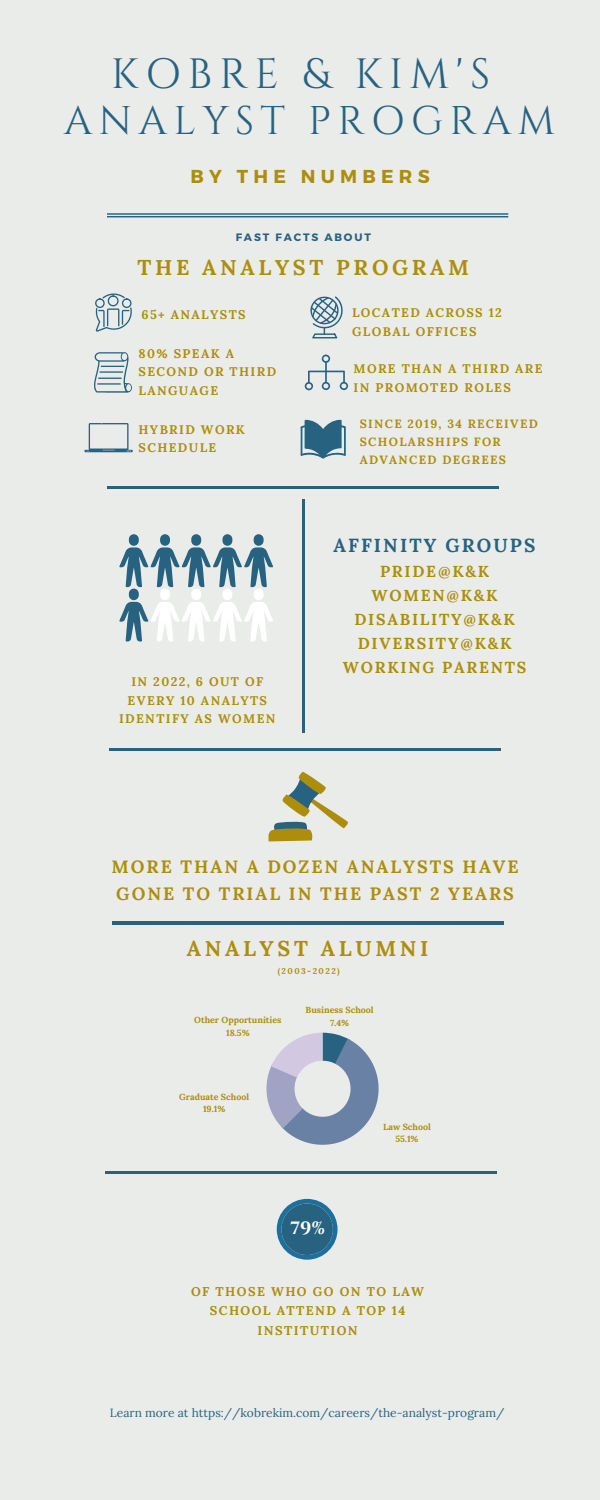
<style>
.page{position:relative;width:600px;height:1500px;background:#eaecea}
.page>*{position:absolute;margin:0;border:0;box-sizing:border-box;transform-origin:0 0}
.t1{font:42.3px "Cinzel";letter-spacing:.16em;color:#276280}
.t2{font:40px "Cinzel";letter-spacing:.16em;color:#276280}
.t3{font:700 21.4px "Lora";letter-spacing:.17em;color:#ad8e0c}
.t4{font:700 18.9px "Lora";letter-spacing:.11em;color:#276280}
.t5{font:700 18.7px "Montserrat";letter-spacing:.28em;color:#ad8e0c}
.t6{font:700 17.9px/27px "Lora";letter-spacing:.11em;color:#ad8e0c}
.t7{font:700 17.9px "Cinzel";color:#fff}
.t8{font:700 15.9px/24px "Lora";letter-spacing:.11em;color:#ad8e0c;text-align:center}
.t9{font:700 12.7px/19.2px "Lora";letter-spacing:.11em;color:#ad8e0c;text-align:center}
.t10{font:700 12.5px/18.8px "Lora";letter-spacing:.11em;color:#ad8e0c}
.t11{font:12px "Lora";color:#276280}
.t12{font:700 12px/17.9px "Lora";letter-spacing:.11em;color:#ad8e0c}
.t13{font:700 10.7px "Montserrat";letter-spacing:.17em;color:#276280}
.t14{font:700 8.9px/12.4px "Lora";color:#ad8e0c;text-align:center}
.t15{font:700 8.4px "Lora";letter-spacing:.17em;color:#ad8e0c}
</style>
<div class="page">
<hr style="left:107px;top:216px;width:401px;height:1px;background:#276280">
<hr style="left:107px;top:213px;width:401px;height:2px;background:#276280">
<hr style="left:108px;top:486px;width:391px;height:3px;background:#276280">
<hr style="left:302px;top:499px;width:3px;height:234px;background:#276280">
<hr style="left:109px;top:748px;width:391px;height:3px;background:#276280">
<hr style="left:105px;top:1171px;width:391px;height:3px;background:#276280">
<svg style="left:311px;top:296px;width:31px;height:42px"></svg>
<svg style="left:267px;top:1033px;width:112px;height:112px"></svg>
<svg style="left:119px;top:534px;width:154px;height:107px"></svg>
<svg style="left:94px;top:352px;width:38px;height:41px"></svg>
<svg style="left:95px;top:293px;width:37px;height:39px"></svg>
<svg style="left:305px;top:354px;width:43px;height:36px"></svg>
<hr style="left:112px;top:921px;width:392px;height:4px;background:#276280">
<svg style="left:268px;top:772px;width:80px;height:69px"></svg>
<svg style="left:277px;top:1199px;width:61px;height:61px"></svg>
<div style="left:281px;top:1204px;width:52px;height:51px;background:#276280;border-radius:50%"></div>
<svg style="left:84px;top:423px;width:49px;height:29px"></svg>
<svg style="left:300px;top:420px;width:46px;height:39px"></svg>
<h1 class="t1" style="left:111px;top:47px;width:381px">KOBRE &amp; KIM'S</h1>
<h2 class="t2" style="left:64px;top:95px;width:493px">ANALYST PROGRAM</h2>
<h3 class="t5" style="left:191px;top:164px;width:241px">BY THE NUMBERS</h3>
<p class="t13" style="left:236px;top:230px;width:137px">FAST FACTS ABOUT</p>
<h3 class="t3" style="left:138px;top:254px;width:333px">THE ANALYST PROGRAM</h3>
<p class="t10" style="left:141px;top:305px;width:106px">65+ ANALYSTS</p>
<p class="t10" style="left:352px;top:303px;width:151px">LOCATED ACROSS 12<br>GLOBAL OFFICES</p>
<p class="t10" style="left:139px;top:344px;width:139px">80% SPEAK A<br>SECOND OR THIRD<br>LANGUAGE</p>
<p class="t10" style="left:354px;top:359px;width:191px">MORE THAN A THIRD ARE<br>IN PROMOTED ROLES</p>
<p class="t10" style="left:139px;top:420px;width:108px">HYBRID WORK<br>SCHEDULE</p>
<p class="t12" style="left:360px;top:415px;width:180px">SINCE 2019, 34 RECEIVED<br>SCHOLARSHIPS FOR<br>ADVANCED DEGREES</p>
<p class="t10" style="left:119px;top:672px;width:158px;text-align:center">IN 2022, 6 OUT OF<br>EVERY 10 ANALYTS<br>IDENTIFY AS WOMEN</p>
<h3 class="t4" style="left:333px;top:533px;width:203px">AFFINITY GROUPS</h3>
<p class="t8" style="left:343px;top:559px;width:185px">PRIDE@K&amp;K<br>WOMEN@K&amp;K<br>DISABILITY@K&amp;K<br>DIVERSITY@K&amp;K<br>WORKING PARENTS</p>
<h3 class="t6" style="left:112px;top:853px;width:409px">MORE THAN A DOZEN ANALYSTS HAVE<br>GONE TO TRIAL IN THE PAST 2 YEARS</h3>
<h3 class="t3" style="left:187px;top:934px;width:243px">ANALYST ALUMNI</h3>
<p class="t15" style="left:278px;top:965px;width:64px">(2003-2022)</p>
<p class="t14" style="left:194px;top:1014px;width:89px">Other Opportunities<br>18.5%</p>
<p class="t14" style="left:179px;top:1090px;width:71px">Graduate School<br>19.1%</p>
<p class="t14" style="left:306px;top:1004px;width:70px">Business School<br>7.4%</p>
<p class="t14" style="left:383px;top:1120px;width:49px">Law School<br>55.1%</p>
<h3 class="t7" style="left:290px;top:1217px;width:36px">79%</h3>
<p class="t9" style="left:191px;top:1282px;width:235px">OF THOSE WHO GO ON TO LAW<br>SCHOOL ATTEND A TOP 14<br>INSTITUTION</p>
<p class="t11" style="left:110px;top:1405px;width:396px">Learn more at https://kobrekim.com/careers/the-analyst-program/</p>
</div>
